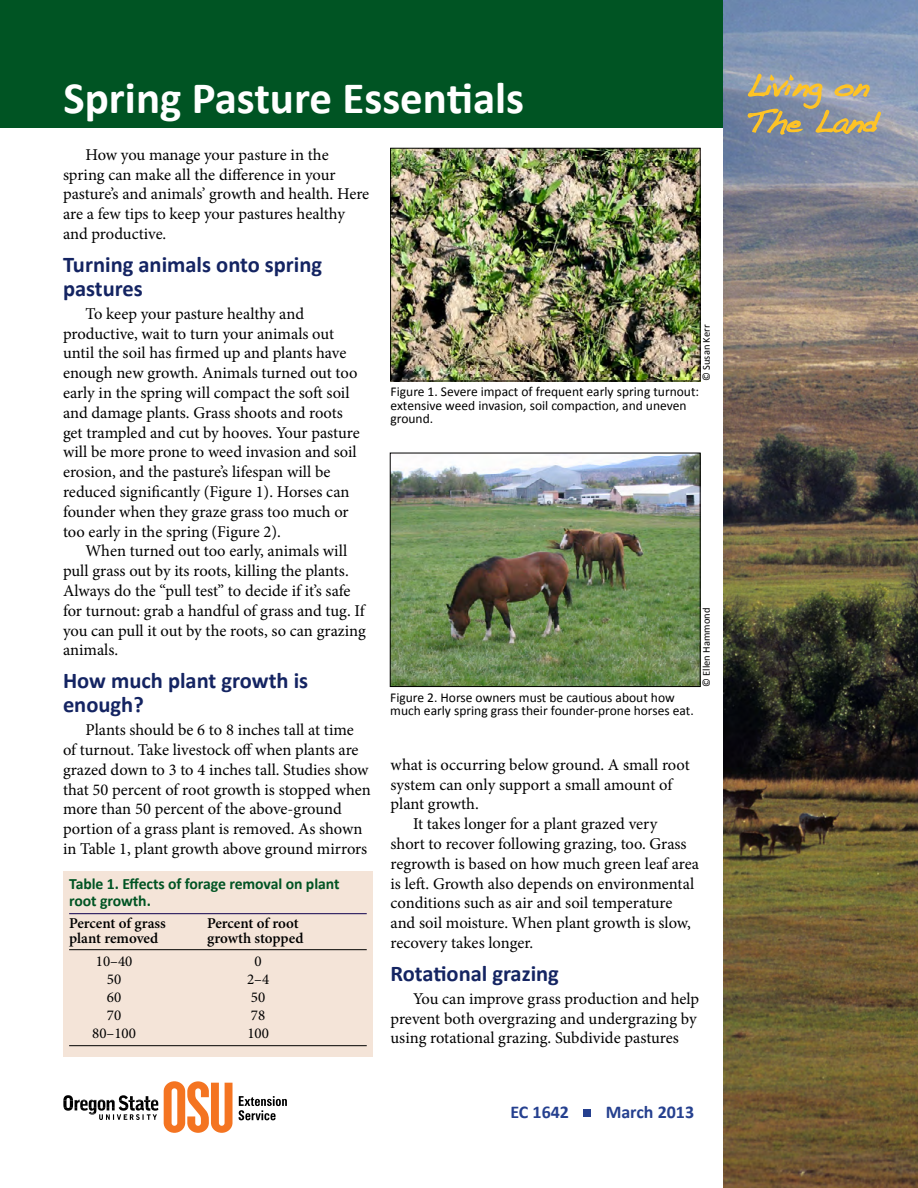
<style>
.page{position:relative;width:918px;height:1188px;background:#fff}
.page>*{position:absolute;margin:0;border:0;box-sizing:border-box;transform-origin:0 0}
.t1{font:700 45px "Calibri";color:#fff}
.wordmark{font:30px/36px "Handwriting Dakota";color:#ffc425}
.subhead_1a{font:700 22.5px/24px "Calibri";color:#142462}
.date___series{font:700 18px "Calibri";color:#25408f}
.body_text{font:16.5px/19.8px "Minion Pro";letter-spacing:-.005em;color:#000}
.t2{font:700 15.75px/16.5px "Calibri";letter-spacing:-.005em;color:#005423}
.t3{font:600 15px "Minion Pro";letter-spacing:-.005em;color:#000}
.t4{font:15px "Minion Pro";color:#000}
.t5{font:13.5px/13.5px "Calibri";color:#000}
.t6{font:10.5px "Calibri";color:#000}
</style>
<div class="page">
<div style="left:0;top:0;width:728px;height:127px;background:#005423"></div>
<svg style="left:239px;top:1096px;width:48px;height:24px"></svg>
<svg style="left:164px;top:1081px;width:69px;height:52px"></svg>
<svg style="left:63px;top:1095px;width:95px;height:25px"></svg>
<div style="left:583px;top:1110px;width:8px;height:7px;background:#25408f"></div>
<img style="left:723px;top:0;width:195px;height:1188px">
<svg style="left:747px;top:73px;width:135px;height:62px;background:#a09e93"></svg>
<img style="left:392px;top:150px;width:307px;height:229px">
<div style="left:390px;top:148px;width:311px;height:233px;border:1px solid #000"></div>
<img style="left:392px;top:455px;width:307px;height:230px">
<div style="left:390px;top:453px;width:311px;height:234px;border:1px solid #000"></div>
<div style="left:63px;top:872px;width:310px;height:185px;background:#f4e4d8"></div>
<hr style="left:69px;top:913px;width:298px;height:1px;background:#0f004f">
<hr style="left:69px;top:949px;width:298px;height:1px;background:#000">
<hr style="left:69px;top:1045px;width:298px;height:1px;background:#000">
<h2 class="t1" style="left:64px;top:69px;width:462px">Spring Pasture Essentials</h2>
<p class="body_text" style="left:63px;top:145px;width:308px;text-indent:22px">How you manage your pasture in the spring can make all the difference in your pasture’s and animals’ growth and health. Here are a few tips to keep your pastures healthy and productive.</p>
<h3 class="subhead_1a" style="left:63px;top:253px;width:261px">Turning animals onto spring pastures</h3>
<p class="body_text" style="left:63px;top:304px;width:298px;text-indent:22px">To keep your pasture healthy and productive, wait to turn your animals out until the soil has firmed up and plants have enough new growth. Animals turned out too early in the spring will compact the soft soil and damage plants. Grass shoots and roots get trampled and cut by hooves. Your pasture will be more prone to weed invasion and soil erosion, and the pasture’s lifespan will be reduced significantly (Figure 1). Horses can founder when they graze grass too much or too early in the spring (Figure 2).</p>
<p class="body_text" style="left:63px;top:541px;width:304px;text-indent:22px">When turned out too early, animals will pull grass out by its roots, killing the plants.<br>Always do the “pull test” to decide if it’s safe for turnout: grab a handful of grass and tug. If you can pull it out by the roots, so can grazing animals.</p>
<h3 class="subhead_1a" style="left:63px;top:669px;width:247px">How much plant growth is enough?</h3>
<p class="body_text" style="left:63px;top:720px;width:309px;text-indent:22px">Plants should be 6 to 8 inches tall at time of turnout. Take livestock off when plants are grazed down to 3 to 4 inches tall. Studies show that 50 percent of root growth is stopped when more than 50 percent of the above-ground portion of a grass plant is removed. As shown in Table 1, plant growth above ground mirrors</p>
<p class="t6" style="left:700px;top:381px;width:58px;rotate:-90deg">© Susan Kerr</p>
<p class="t5" style="left:391px;top:385px;width:310px">Figure 1. Severe impact of frequent early spring turnout: extensive weed invasion, soil compaction, and uneven ground.</p>
<p class="t6" style="left:700px;top:687px;width:81px;rotate:-90deg">© Ellen Hammond</p>
<p class="t5" style="left:390px;top:690px;width:305px">Figure 2. Horse owners must be cautious about how much early spring grass their founder-prone horses eat.</p>
<p class="body_text" style="left:391px;top:755px;width:301px">what is occurring below ground. A small root system can only support a small amount of plant growth.</p>
<p class="body_text" style="left:391px;top:814px;width:310px;text-indent:22px">It takes longer for a plant grazed very<br>short to recover following grazing, too. Grass regrowth is based on how much green leaf area is left. Growth also depends on environmental conditions such as air and soil temperature and soil moisture. When plant growth is slow, recovery takes longer.</p>
<h3 class="subhead_1a" style="left:391px;top:962px;width:170px">Rotational grazing</h3>
<p class="body_text" style="left:391px;top:989px;width:310px;text-indent:22px">You can improve grass production and help prevent both overgrazing and undergrazing by using rotational grazing. Subdivide pastures</p>
<p class="t2" style="left:69px;top:876px;width:272px">Table 1. Effects of forage removal on plant root growth.</p>
<p class="t3" style="left:69px;top:913px;width:98px">Percent of grass</p>
<p class="t3" style="left:207px;top:913px;width:93px">Percent of root</p>
<p class="t3" style="left:69px;top:928px;width:91px">plant removed</p>
<p class="t3" style="left:207px;top:928px;width:98px">growth stopped</p>
<p class="t4" style="left:96px;top:951px;width:38px">10–40</p>
<p class="t4" style="left:255px;top:951px;width:9px">0</p>
<p class="t4" style="left:107px;top:969px;width:16px">50</p>
<p class="t4" style="left:247px;top:969px;width:24px">2–4</p>
<p class="t4" style="left:107px;top:987px;width:16px">60</p>
<p class="t4" style="left:251px;top:987px;width:16px">50</p>
<p class="t4" style="left:107px;top:1005px;width:16px">70</p>
<p class="t4" style="left:251px;top:1005px;width:16px">78</p>
<p class="t4" style="left:92px;top:1023px;width:45px">80–100</p>
<p class="t4" style="left:247px;top:1023px;width:23px">100</p>
<p class="date___series" style="left:510px;top:1100px;width:60px">EC 1642</p>
<p class="date___series" style="left:606px;top:1100px;width:90px">March 2013</p>
<h1 class="wordmark" style="left:746px;top:67px;width:133px">Living on<br>The Land</h1>
</div>
